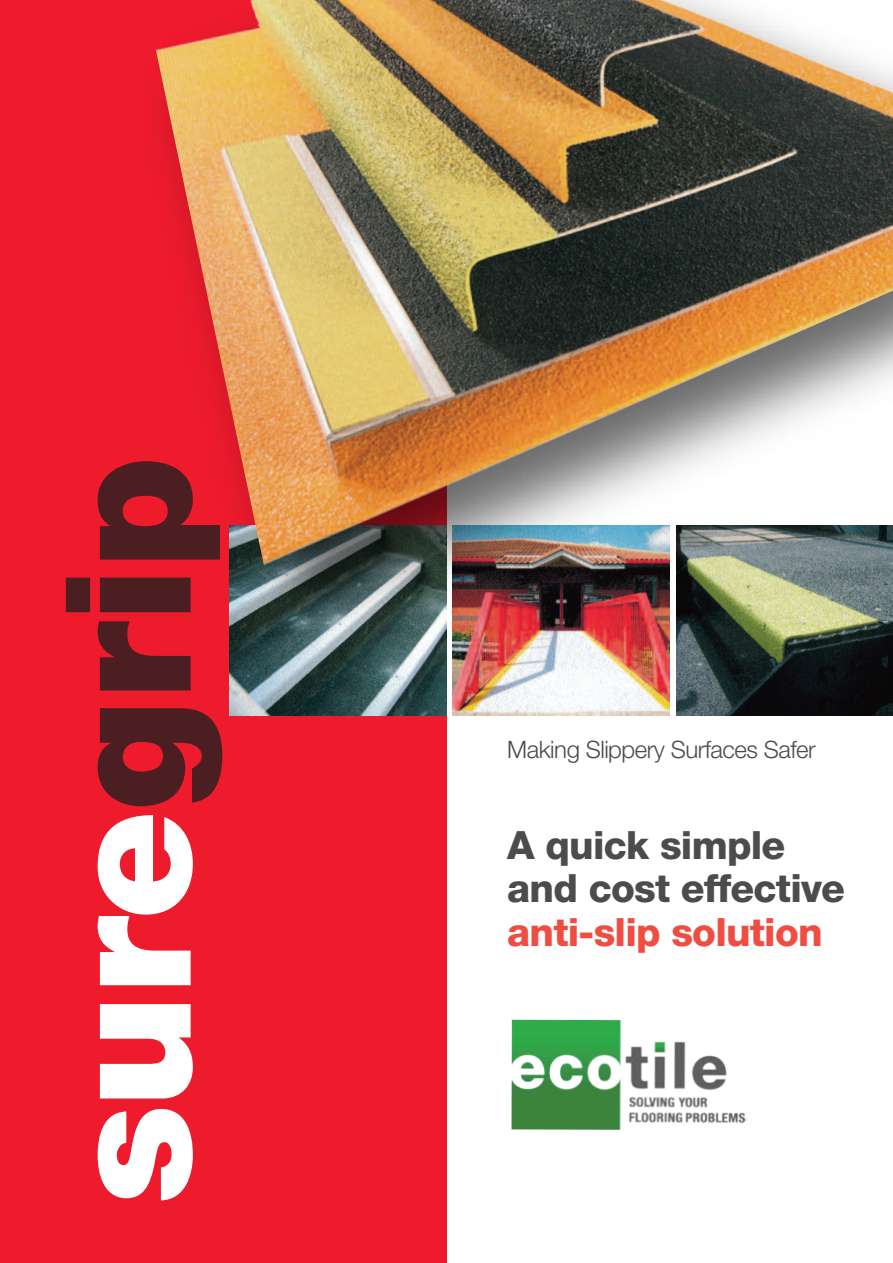
<style>
.page{position:relative;width:893px;height:1263px;background:#fff}
.page>*{position:absolute;margin:0;border:0;box-sizing:border-box;transform-origin:0 0}
.t1{font:900 174.75px "Helvetica Neue LT Std";letter-spacing:-.005em;color:#fff}
.t2{font:800 39px/43.5px "Helvetica Neue LT Std";letter-spacing:-.02em;color:#4b4c4d}
.t3{font:800 39px "Helvetica Neue LT Std";letter-spacing:-.02em;color:#ef4d42}
.t4{font:300 24px "Helvetica Neue LT Std";letter-spacing:-.02em;color:#4b4c4d}
.s1{color:rgb(35 31 32/.8)}
</style>
<div class="page">
<div style="left:0;top:0;width:446px;height:1263px;background:#ee1b2d"></div>
<img style="left:230px;top:657px;width:216px;height:58px">
<img style="left:453px;top:657px;width:217px;height:58px">
<img style="left:676px;top:657px;width:217px;height:58px">
<img style="left:229px;top:568px;width:664px;height:89px">
<img style="left:156px;top:0;width:737px;height:568px">
<img style="left:511px;top:1020px;width:236px;height:110px">
<h1 class="t1" style="left:66px;top:1205px;width:750px;rotate:-90deg">sure<span class="s1">grip</span></h1>
<p class="t4" style="left:507px;top:741px;width:310px">Making Slippery Surfaces Safer</p>
<p class="t2" style="left:507px;top:826px;width:339px">A quick simple and cost effective</p>
<p class="t3" style="left:507px;top:918px;width:317px">anti-slip solution</p>
</div>
